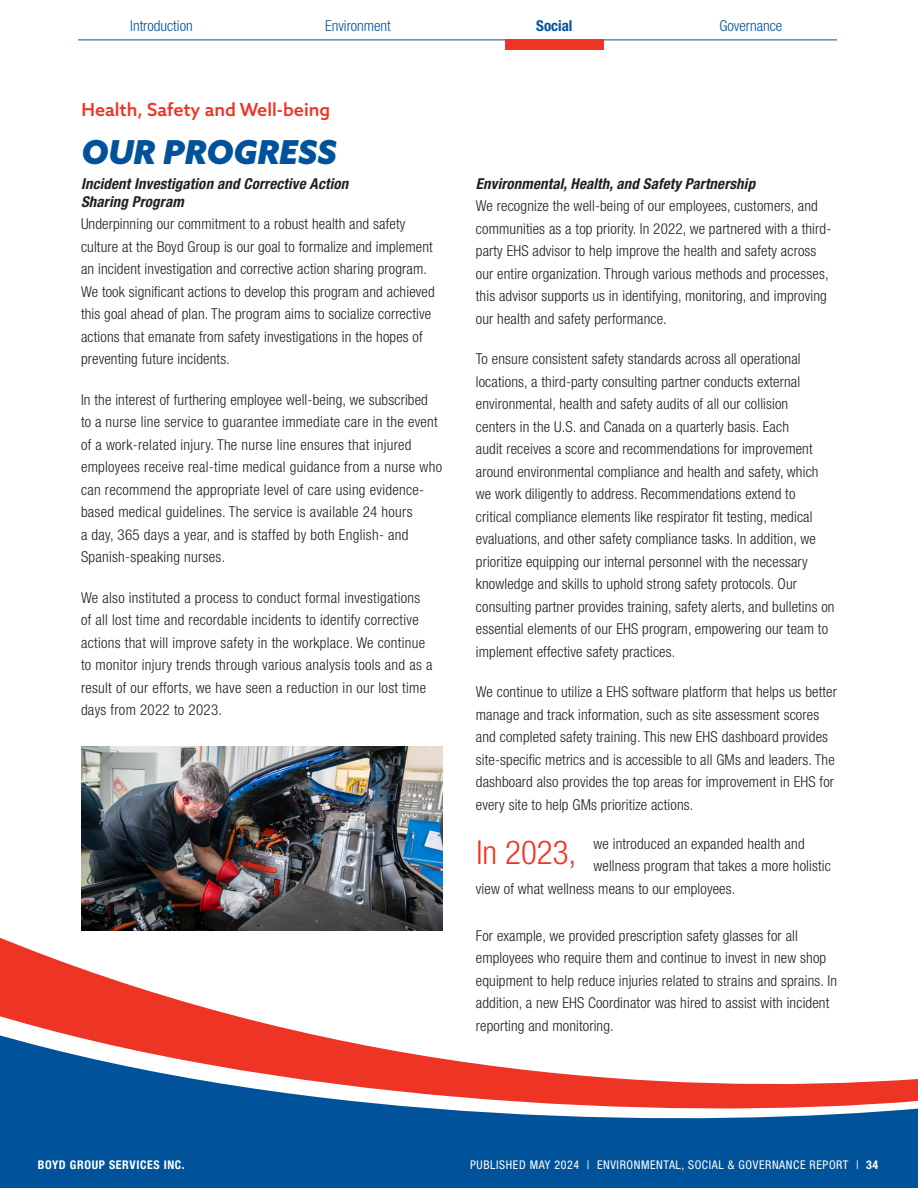
<style>
.page{position:relative;width:918px;height:1188px;background:#fff}
.page>*{position:absolute;margin:0;border:0;box-sizing:border-box;transform-origin:0 0}
.Subhead{font:italic 900 33px "Azo Sans";color:#00539a}
.t1{font:300 condensed 33px "Helvetica Neue LT Pro";color:#ee3424}
.Subhead-2{font:500 18px "Azo Sans";color:#ee3424}
.t2{font:300 condensed 15px/22.5px "Helvetica Neue LT Pro";letter-spacing:.01em;color:#231f20}
.t3{font:italic 700 condensed 15px "Helvetica Neue LT Pro";letter-spacing:.01em;color:#231f20}
.t4{font:300 condensed 15px "Helvetica Neue LT Pro";color:#00539a}
.t5{font:700 condensed 15px "Helvetica Neue LT Pro";color:#00539a}
.t6{font:condensed 12px "Helvetica Neue LT Pro";letter-spacing:.05em;color:#fff}
.t7{font:700 condensed 12px "Helvetica Neue LT Pro";letter-spacing:.05em;color:#fff}
.s1{font-weight:700}
</style>
<div class="page">
<img style="left:81px;top:746px;width:361px;height:184px">
<div style="left:0;top:1160px;width:918px;height:28px;background:#00539a"></div>
<svg style="left:0;top:937px;width:297px;height:94px"></svg>
<svg style="left:0;top:1031px;width:918px;height:129px"></svg>
<hr style="left:78px;top:40px;width:759px;height:1px;background:#00539a">
<div style="left:505px;top:40px;width:99px;height:10px;background:#ee3424"></div>
<p class="t4" style="left:130px;top:17px;width:64px">Introduction</p>
<p class="t4" style="left:325px;top:17px;width:67px">Environment</p>
<p class="t5" style="left:536px;top:17px;width:38px">Social</p>
<p class="t4" style="left:719px;top:17px;width:64px">Governance</p>
<p class="Subhead-2" style="left:81px;top:97px;width:250px">Health, Safety and Well-being</p>
<p class="Subhead" style="left:81px;top:130px;width:257px">OUR PROGRESS</p>
<p class="t3" style="left:81px;top:174px;width:269px">Incident Investigation and Corrective Action</p>
<p class="t3" style="left:81px;top:192px;width:104px">Sharing Program</p>
<p class="t2" style="left:81px;top:213px;width:355px">Underpinning our commitment to a robust health and safety culture at the Boyd Group is our goal to formalize and implement an incident investigation and corrective action sharing program.<br>We took significant actions to develop this program and achieved this goal ahead of plan. The program aims to socialize corrective actions that emanate from safety investigations in the hopes of preventing future incidents.</p>
<p class="t2" style="left:81px;top:388px;width:363px">In the interest of furthering employee well-being, we subscribed<br>to a nurse line service to guarantee immediate care in the event of a work-related injury. The nurse line ensures that injured employees receive real-time medical guidance from a nurse who can recommend the appropriate level of care using evidence&shy;based medical guidelines. The service is available 24 hours<br>a day, 365 days a year, and is staffed by both English- and Spanish-speaking nurses.</p>
<p class="t2" style="left:81px;top:586px;width:353px">We also instituted a process to conduct formal investigations of all lost time and recordable incidents to identify corrective actions that will improve safety in the workplace. We continue to monitor injury trends through various analysis tools and as a result of our efforts, we have seen a reduction in our lost time days from 2022 to 2023.</p>
<p class="t3" style="left:476px;top:174px;width:281px">Environmental, Health, and Safety Partnership</p>
<p class="t2" style="left:476px;top:195px;width:357px">We recognize the well-being of our employees, customers, and communities as a top priority. In 2022, we partnered with a third&shy;party EHS advisor to help improve the health and safety across our entire organization. Through various methods and processes, this advisor supports us in identifying, monitoring, and improving our health and safety performance.</p>
<p class="t2" style="left:476px;top:348px;width:360px">To ensure consistent safety standards across all operational locations, a third-party consulting partner conducts external environmental, health and safety audits of all our collision<br>centers in the U.S. and Canada on a quarterly basis. Each<br>audit receives a score and recommendations for improvement around environmental compliance and health and safety, which we work diligently to address. Recommendations extend to critical compliance elements like respirator fit testing, medical evaluations, and other safety compliance tasks. In addition, we prioritize equipping our internal personnel with the necessary knowledge and skills to uphold strong safety protocols. Our consulting partner provides training, safety alerts, and bulletins on essential elements of our EHS program, empowering our team to implement effective safety practices.</p>
<p class="t2" style="left:476px;top:681px;width:363px">We continue to utilize a EHS software platform that helps us better manage and track information, such as site assessment scores and completed safety training. This new EHS dashboard provides site-specific metrics and is accessible to all GMs and leaders. The dashboard also provides the top areas for improvement in EHS for every site to help GMs prioritize actions.</p>
<p class="t2" style="left:593px;top:832px;width:213px">we introduced an expanded health and</p>
<p class="t2" style="left:593px;top:855px;width:239px">wellness program that takes a more holistic</p>
<p class="t2" style="left:476px;top:877px;width:261px">view of what wellness means to our employees.</p>
<p class="t1" style="left:477px;top:833px;width:101px">In 2023,</p>
<p class="t2" style="left:476px;top:924px;width:363px">For example, we provided prescription safety glasses for all employees who require them and continue to invest in new shop equipment to help reduce injuries related to strains and sprains. In addition, a new EHS Coordinator was hired to assist with incident reporting and monitoring.</p>
<p class="t7" style="left:38px;top:1158px;width:149px">BOYD GROUP SERVICES INC.</p>
<p class="t6" style="left:470px;top:1158px;width:410px">PUBLISHED MAY 2024 | ENVIRONMENTAL, SOCIAL &amp; GOVERNANCE REPORT | <span class="s1">34</span></p>
</div>
